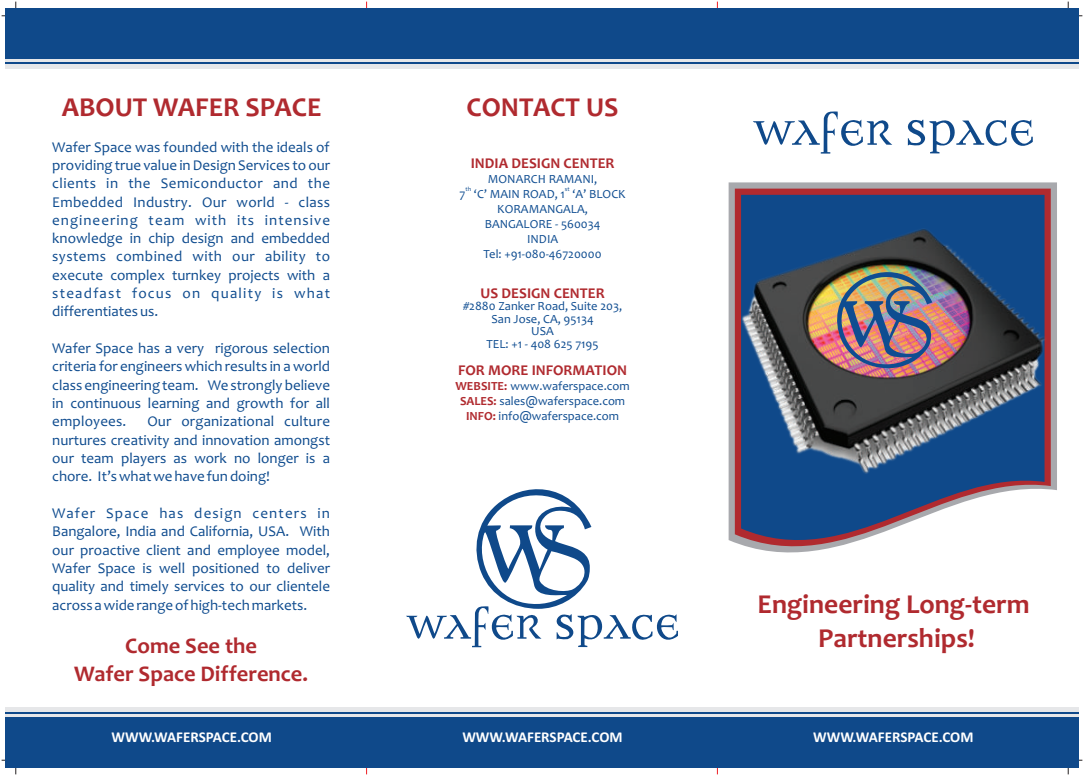
<style>
.page{position:relative;width:1084px;height:776px;background:#fff}
.page>*{position:absolute;margin:0;border:0;box-sizing:border-box;transform-origin:0 0}
.t1{font:700 27.5px/33.6px "Candara";color:#b02a2f;text-align:center}
.t2{font:700 22.5px/27.5px "Candara";color:#b02a2f;text-align:center}
.t3{font:15px/18.2px "Candara";color:#0f4c8f;text-align:justify}
.t4{font:700 15px "Calibri";color:#fff}
.t5{font:700 15px "Candara";color:#b02a2f}
.t6{font:12.5px/15px "Candara";color:#0f4d91;text-align:center}
.t7{font:6.25px "Candara";color:#0f4d91}
.s1{font-weight:700;color:#b02a2f}
</style>
<div class="page">
<svg style="left:2px;top:2px;width:15px;height:15px"></svg>
<svg style="left:2px;top:760px;width:15px;height:14px"></svg>
<svg style="left:1068px;top:2px;width:14px;height:15px"></svg>
<svg style="left:1068px;top:760px;width:14px;height:14px"></svg>
<div style="left:5px;top:23px;width:1074px;height:46px;background:#e6e7e9"></div>
<div style="left:5px;top:9px;width:1074px;height:50px;background:#0f498a"></div>
<hr style="left:5px;top:62px;width:1074px;height:2px;background:#0f498a">
<div style="left:5px;top:707px;width:1074px;height:46px;background:#e6e7e9"></div>
<div style="left:5px;top:717px;width:1074px;height:50px;background:#0f498a"></div>
<hr style="left:5px;top:711px;width:1074px;height:2px;background:#0f498a">
<svg style="left:907px;top:119px;width:126px;height:35px"></svg>
<svg style="left:753px;top:111px;width:139px;height:43px"></svg>
<svg style="left:406px;top:489px;width:272px;height:159px"></svg>
<svg style="left:729px;top:182px;width:328px;height:361px;background:#aeabaf"></svg>
<svg style="left:735px;top:189px;width:316px;height:356px;background:#b33d42"></svg>
<svg style="left:741px;top:195px;width:303px;height:358px;fill:#0f498a"></svg>
<img style="left:740px;top:227px;width:307px;height:248px">
<img style="left:833px;top:265px;width:99px;height:103px">
<h1 class="t1" style="left:62px;top:93px;width:261px">ABOUT WAFER SPACE</h1>
<h1 class="t1" style="left:467px;top:93px;width:153px">CONTACT US</h1>
<p class="t3" style="left:52px;top:139px;width:279px">Wafer Space was founded with the ideals of providing true value in Design Services to our clients in the Semiconductor and the Embedded Industry. Our world ‐ class engineering team with its intensive knowledge in chip design and embedded systems combined with our ability to execute complex turnkey projects with a steadfast focus on quality is what differentiates us.</p>
<p class="t3" style="left:52px;top:340px;width:279px">Wafer Space has a very rigorous selection criteria for engineers which results in a world class engineering team. We strongly believe in continuous learning and growth for all employees.</p>
<p class="t5" style="left:471px;top:157px;width:145px">INDIA DESIGN CENTER</p>
<p class="t6" style="left:488px;top:172px;width:111px">MONARCH RAMANI,</p>
<p class="t7" style="left:466px;top:187px;width:7px">th</p>
<p class="t7" style="left:565px;top:187px;width:6px">st</p>
<p class="t6" style="left:460px;top:187px;width:167px">7 ‘C’ MAIN ROAD, 1 ‘A’ BLOCK<br>KORAMANGALA,<br>BANGALORE ‐ 560034<br>INDIA<br>Tel: +91‐080‐46720000</p>
<p class="t5" style="left:481px;top:287px;width:126px">US DESIGN CENTER</p>
<p class="t6" style="left:463px;top:301px;width:161px;line-height:12.5px">#2880 Zanker Road, Suite 203,<br>San Jose, CA, 95134<br>USA<br>TEL: +1 ‐ 408 625 7195</p>
<p class="t5" style="left:458px;top:364px;width:170px">FOR MORE INFORMATION</p>
<p class="t6" style="left:455px;top:380px;width:176px"><span class="s1">WEBSITE:</span> www.waferspace.com<br><span class="s1">SALES:</span> sales@waferspace.com<br><span class="s1">INFO:</span> info@waferspace.com</p>
<p class="t3" style="left:52px;top:414px;width:279px;text-indent:95px">Our organizational culture nurtures creativity and innovation amongst our team players as work no longer is a chore. It’s what we have fun doing!</p>
<p class="t3" style="left:52px;top:505px;width:279px">Wafer Space has design centers in Bangalore, India and California, USA. With our proactive client and employee model, Wafer Space is well positioned to deliver quality and timely services to our clientele across a wide range of high‐tech markets.</p>
<h2 class="t2" style="left:74px;top:634px;width:236px">Come See the<br>Wafer Space Difference.</h2>
<h1 class="t1" style="left:757px;top:590px;width:274px">Engineering Long‐term<br>Partnerships!</h1>
<p class="t4" style="left:112px;top:730px;width:162px">WWW.WAFERSPACE.COM</p>
<p class="t4" style="left:462px;top:730px;width:162px">WWW.WAFERSPACE.COM</p>
<p class="t4" style="left:813px;top:730px;width:162px">WWW.WAFERSPACE.COM</p>
</div>
